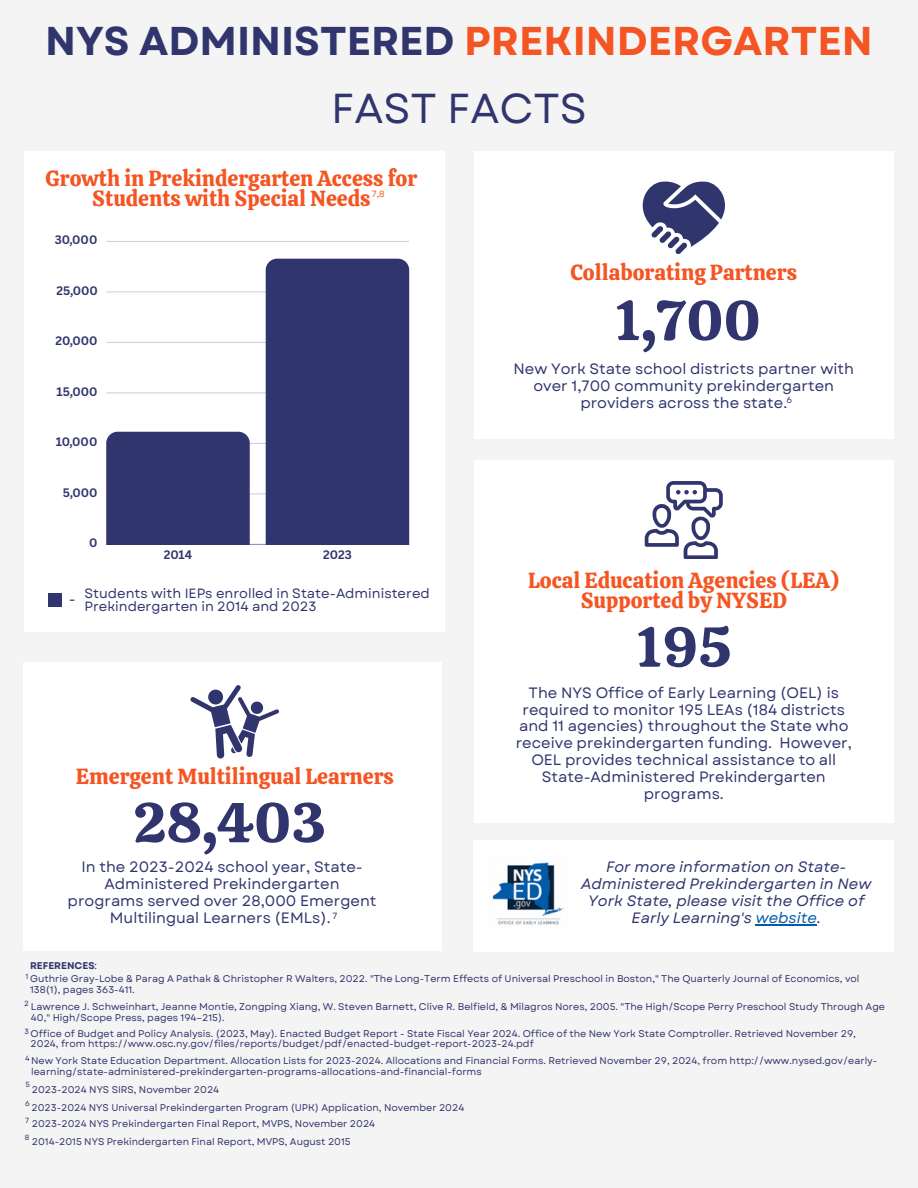
<style>
.page{position:relative;width:918px;height:1188px;background:#f4f4f4}
.page>*{position:absolute;margin:0;border:0;box-sizing:border-box;transform-origin:0 0}
.t1{font:56.25px "Calistoga";color:#31356e}
.t2{font:41.85px "Garet";color:#31356e}
.t3{font:700 40.2px "Garet";color:#31356e}
.t4{font:21.75px/20.2px "Calistoga";color:#f55523;text-align:center}
.t5{font:15px/16.8px "Garet";color:#31356e;text-align:center}
.t6{font:italic 15px/16.8px "Garet";color:#31356e;text-align:center}
.t7{font:13.5px/12.3px "Garet";color:#31356e}
.t8{font:700 12px "Canva Sans";color:#31356e}
.t9{font:9.75px/10.5px "Garet";color:#31356e}
.t10{font:9px "Garet";color:#f55523}
.t11{font:9px "Garet";color:#31356e}
.t12{font:7.5px "Garet";color:#31356e}
.s1{color:#f55523}
.s2{color:#045ca9}
.s3{font-weight:700}
</style>
<div class="page">
<div style="left:24px;top:151px;width:421px;height:480px;background:#fff"></div>
<div style="left:24px;top:662px;width:418px;height:289px;background:#fff"></div>
<div style="left:474px;top:151px;width:420px;height:287px;background:#fff"></div>
<div style="left:474px;top:460px;width:420px;height:363px;background:#fff"></div>
<div style="left:474px;top:840px;width:420px;height:111px;background:#fff"></div>
<hr style="left:106px;top:544px;width:303px;height:1px;background:#31356e">
<hr style="left:106px;top:494px;width:303px;height:1px;background:#31356e;opacity:.25">
<hr style="left:106px;top:443px;width:303px;height:1px;background:#31356e;opacity:.25">
<hr style="left:106px;top:393px;width:303px;height:1px;background:#eaebf0">
<hr style="left:106px;top:342px;width:303px;height:1px;background:#d0d1de">
<hr style="left:106px;top:292px;width:303px;height:1px;background:#eaebf0">
<hr style="left:106px;top:241px;width:303px;height:1px;background:#d0d1de">
<div style="left:106px;top:432px;width:144px;height:112px;background:#31356e"></div>
<div style="left:266px;top:259px;width:143px;height:285px;background:#31356e"></div>
<svg style="left:190px;top:685px;width:89px;height:74px"></svg>
<svg style="left:642px;top:181px;width:83px;height:73px"></svg>
<svg style="left:645px;top:481px;width:77px;height:78px"></svg>
<div style="left:48px;top:594px;width:14px;height:13px;background:#31356e"></div>
<img style="left:492px;top:862px;width:72px;height:63px">
<hr style="left:756px;top:924px;width:61px;height:1px;background:#045ca9">
<h1 class="t3" style="left:45px;top:12px;width:829px">NYS ADMINISTERED <span class="s1">PREKINDERGARTEN</span></h1>
<p class="t2" style="left:331px;top:78px;width:257px">FAST FACTS</p>
<p class="t4" style="left:46px;top:168px;width:373px">Growth in Prekindergarten Access for<br>Students with Special Needs</p>
<p class="t10" style="left:372px;top:188px;width:14px">7,8</p>
<p class="t8" style="left:55px;top:232px;width:44px">30,000</p>
<p class="t8" style="left:56px;top:282px;width:43px">25,000</p>
<p class="t8" style="left:56px;top:333px;width:44px">20,000</p>
<p class="t8" style="left:57px;top:383px;width:42px">15,000</p>
<p class="t8" style="left:56px;top:434px;width:43px">10,000</p>
<p class="t8" style="left:63px;top:484px;width:36px">5,000</p>
<p class="t8" style="left:89px;top:535px;width:10px">0</p>
<p class="t8" style="left:164px;top:546px;width:30px">2014</p>
<p class="t8" style="left:323px;top:546px;width:30px">2023</p>
<p class="t5" style="left:69px;top:591px;width:8px">-</p>
<p class="t7" style="left:84px;top:587px;width:347px">Students with IEPs enrolled in State-Administered<br>Prekindergarten in 2014 and 2023</p>
<p class="t4" style="left:76px;top:766px;width:320px">Emergent Multilingual Learners</p>
<p class="t1" style="left:133px;top:786px;width:194px">28,403</p>
<p class="t5" style="left:68px;top:859px;width:310px">In the 2023-2024 school year, State-Administered Prekindergarten programs served over 28,000 Emergent Multilingual Learners (EMLs).</p>
<p class="t11" style="left:333px;top:909px;width:6px">7</p>
<p class="t4" style="left:571px;top:263px;width:228px">Collaborating Partners</p>
<p class="t1" style="left:614px;top:284px;width:148px">1,700</p>
<p class="t5" style="left:513px;top:361px;width:342px">New York State school districts partner with over 1,700 community prekindergarten providers across the state.</p>
<p class="t11" style="left:787px;top:393px;width:7px">6</p>
<p class="t4" style="left:528px;top:570px;width:313px">Local Education Agencies (LEA)<br>Supported by NYSED</p>
<p class="t1" style="left:636px;top:610px;width:98px">195</p>
<p class="t5" style="left:516px;top:684px;width:338px">The NYS Office of Early Learning (OEL) is required to monitor 195 LEAs (184 districts and 11 agencies) throughout the State who receive prekindergarten funding. However, OEL provides technical assistance to all State-Administered Prekindergarten programs.</p>
<p class="t6" style="left:581px;top:859px;width:292px">For more information on State-Administered Prekindergarten in New York State, please visit the Office of Early Learning's <span class="s2">website</span>.</p>
<p class="t9" style="left:25px;top:959px;width:836px;line-height:13.2px;text-indent:5px"><span class="s3">REFERENCES</span>:<br><sup>1</sup> Guthrie Gray-Lobe &amp; Parag A Pathak &amp; Christopher R Walters, 2022. "The Long-Term Effects of Universal Preschool in Boston," The Quarterly Journal of Economics, vol</p>
<p class="t9" style="left:30px;top:984px;width:106px">138(1), pages 363-411.</p>
<p class="t9" style="left:31px;top:1001px;width:856px;text-indent:-7px"><sup>2</sup> Lawrence J. Schweinhart, Jeanne Montie, Zongping Xiang, W. Steven Barnett, Clive R. Belfield, &amp; Milagros Nores, 2005. "The High/Scope Perry Preschool Study Through Age<br>40," High/Scope Press, pages 194–215).</p>
<p class="t9" style="left:31px;top:1028px;width:827px;text-indent:-6px"><sup>3</sup> Office of Budget and Policy Analysis. (2023, May). Enacted Budget Report - State Fiscal Year 2024. Office of the New York State Comptroller. Retrieved November 29,<br>2024, from https://www.osc.ny.gov/files/reports/budget/pdf/enacted-budget-report-2023-24.pdf</p>
<p class="t9" style="left:31px;top:1056px;width:848px;text-indent:-6px"><sup>4</sup> New York State Education Department. Allocation Lists for 2023-2024. Allocations and Financial Forms. Retrieved November 29, 2024, from http://www.nysed.gov/early&shy;learning/state-administered-prekindergarten-programs-allocations-and-financial-forms</p>
<p class="t12" style="left:25px;top:1079px;width:6px">5</p>
<p class="t9" style="left:32px;top:1085px;width:189px">2023-2024 NYS SIRS, November 2024</p>
<p class="t12" style="left:25px;top:1098px;width:6px">6</p>
<p class="t9" style="left:32px;top:1103px;width:434px">2023-2024 NYS Universal Prekindergarten Program (UPK) Application, November 2024</p>
<p class="t12" style="left:25px;top:1115px;width:6px">7</p>
<p class="t9" style="left:32px;top:1119px;width:345px">2023-2024 NYS Prekindergarten Final Report, MVPS, November 2024</p>
<p class="t12" style="left:25px;top:1132px;width:6px">8</p>
<p class="t9" style="left:32px;top:1136px;width:320px">2014-2015 NYS Prekindergarten Final Report, MVPS, August 2015</p>
</div>
